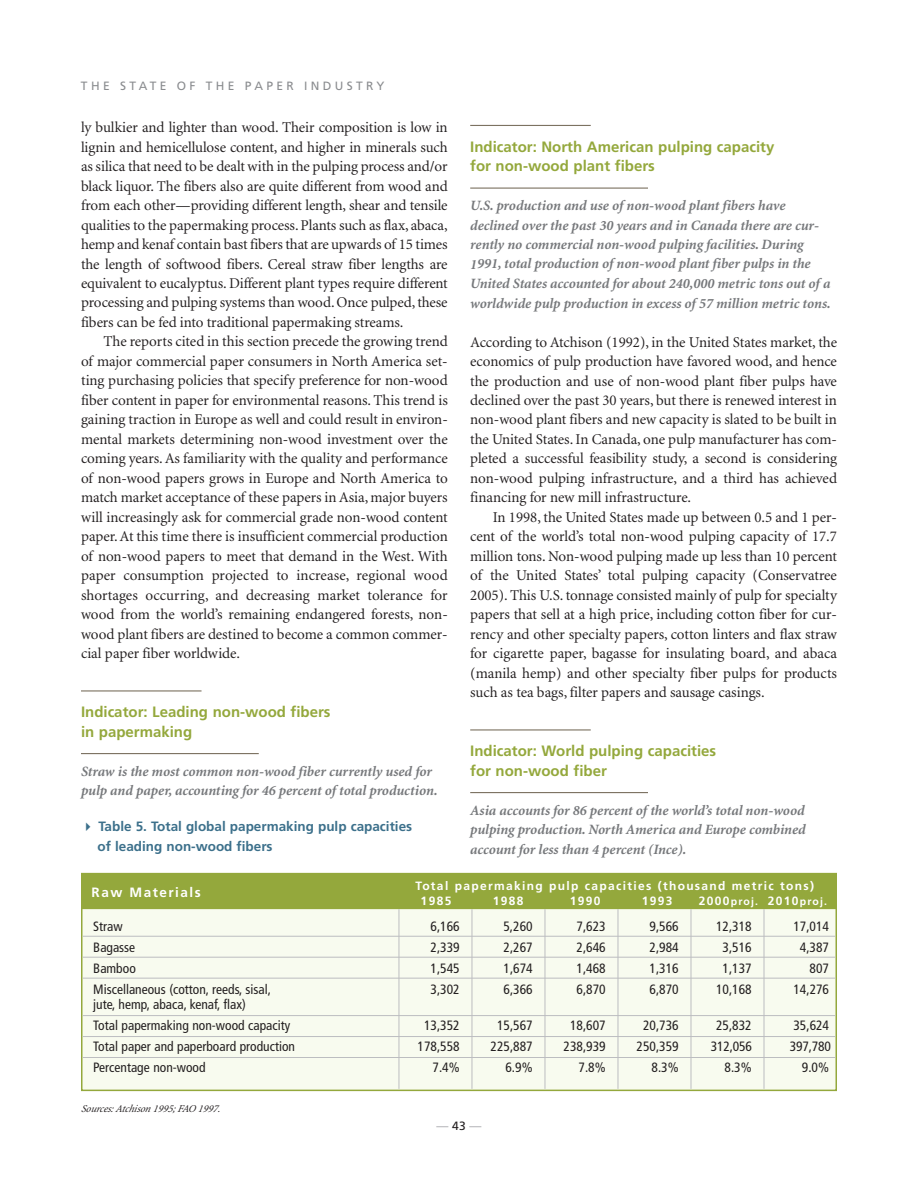
<style>
.page{position:relative;width:918px;height:1188px;background:#fff}
.page>*{position:absolute;margin:0;border:0;box-sizing:border-box;transform-origin:0 0}
.t1{font:15px/19.5px "Minion MM.345.584.11";letter-spacing:-.005em;color:#231f20;text-align:justify}
.t2{font:700 15px/19.5px "Frutiger";color:#94a83c}
.t3{font:14.25px/19.5px "Minion MM It.578.585.11";letter-spacing:-.005em;color:#76787b}
.t4{font:condensed 13.5px/21px "Frutiger";color:#231f20}
.t5{font:700 13.5px/19.5px "Frutiger";color:#3c708b}
.t6{font:700 13.5px "Frutiger";letter-spacing:.11em;color:#fff}
.t7{font:700 12px/15px "Frutiger";letter-spacing:.11em;color:#fff}
.t8{font:12px "Frutiger";letter-spacing:.28em;color:#8a8c8f}
.t9{font:12px "Frutiger";color:#a8a9ad}
.t10{font:italic 10.5px "Minion MM It.345.584.11";color:#231f20}
.t11{font:700 10.5px "Frutiger";letter-spacing:.11em;color:#fff}
.s1{font-size:12px}
.s2{color:#231f20}
</style>
<div class="page">
<hr style="left:81px;top:690px;width:121px;height:2px;background:#7c7261">
<hr style="left:81px;top:753px;width:178px;height:1px;background:#7c7261">
<hr style="left:470px;top:125px;width:121px;height:1px;background:#7c7261">
<hr style="left:470px;top:188px;width:178px;height:1px;background:#7c7261">
<hr style="left:470px;top:729px;width:121px;height:2px;background:#7c7261">
<hr style="left:470px;top:792px;width:178px;height:1px;background:#7c7261">
<div style="left:82px;top:874px;width:754px;height:216px;background:#f8fbef"></div>
<div style="left:81px;top:873px;width:756px;height:218px;border:2px solid #94a83c"></div>
<div style="left:82px;top:874px;width:754px;height:34px;background:#94a83c"></div>
<div style="left:81px;top:874px;width:756px;height:35px;border:2px solid #94a83c"></div>
<hr style="left:83px;top:936px;width:752px;height:1px;background:#bcbdc0">
<hr style="left:83px;top:957px;width:752px;height:1px;background:#bcbdc0">
<hr style="left:83px;top:978px;width:752px;height:1px;background:#bcbdc0">
<hr style="left:83px;top:1015px;width:752px;height:1px;background:#bcbdc0">
<hr style="left:83px;top:1036px;width:752px;height:1px;background:#bcbdc0">
<hr style="left:83px;top:1057px;width:752px;height:1px;background:#bcbdc0">
<hr style="left:399px;top:909px;width:1px;height:180px;background:#bcbdc0">
<hr style="left:472px;top:909px;width:1px;height:180px;background:#bcbdc0">
<hr style="left:545px;top:909px;width:1px;height:180px;background:#bcbdc0">
<hr style="left:618px;top:909px;width:1px;height:180px;background:#bcbdc0">
<hr style="left:691px;top:909px;width:1px;height:180px;background:#bcbdc0">
<hr style="left:764px;top:909px;width:1px;height:180px;background:#bcbdc0">
<p class="t8" style="left:81px;top:81px;width:305px">THE STATE OF THE PAPER INDUSTRY</p>
<p class="t1" style="left:81px;top:119px;width:368px">ly bulkier and lighter than wood. Their composition is low in lignin and hemicellulose content, and higher in minerals such as silica that need to be dealt with in the pulping process and/or black liquor. The fibers also are quite different from wood and from each other—providing different length, shear and tensile qualities to the papermaking process. Plants such as flax, abaca, hemp and kenaf contain bast fibers that are upwards of 15 times the length of softwood fibers. Cereal straw fiber lengths are equivalent to eucalyptus. Different plant types require different processing and pulping systems than wood. Once pulped, these fibers can be fed into traditional papermaking streams.</p>
<p class="t1" style="left:81px;top:333px;width:368px;text-indent:22px">The reports cited in this section precede the growing trend of major commercial paper consumers in North America set&shy;ting purchasing policies that specify preference for non-wood fiber content in paper for environmental reasons. This trend is gaining traction in Europe as well and could result in environ&shy;mental markets determining non-wood investment over the coming years. As familiarity with the quality and performance of non-wood papers grows in Europe and North America to match market acceptance of these papers in Asia, major buyers will increasingly ask for commercial grade non-wood content paper. At this time there is insufficient commercial production of non-wood papers to meet that demand in the West. With paper consumption projected to increase, regional wood shortages occurring, and decreasing market tolerance for wood from the world’s remaining endangered forests, non&shy;wood plant fibers are destined to become a common commer&shy;cial paper fiber worldwide.</p>
<p class="t2" style="left:81px;top:703px;width:251px">Indicator: Leading non-wood fibers in papermaking</p>
<p class="t3" style="left:81px;top:763px;width:358px">Straw is the most common non-wood fiber currently used for pulp and paper, accounting for 46 percent of total production.</p>
<p class="t5" style="left:98px;top:818px;width:316px;text-indent:-17px">✔ Table 5. Total global papermaking pulp capacities of leading non-wood fibers</p>
<p class="t2" style="left:470px;top:138px;width:306px">Indicator: North American pulping capacity for non-wood plant fibers</p>
<p class="t3" style="left:470px;top:197px;width:362px">U.S. production and use of non-wood plant fibers have declined over the past 30 years and in Canada there are cur&shy;rently no commercial non-wood pulping facilities. During 1991, total production of non-wood plant fiber pulps in the United States accounted for about 240,000 metric tons out of a worldwide pulp production in excess of 57 million metric tons.</p>
<p class="t1" style="left:470px;top:333px;width:368px">According to Atchison (1992), in the United States market, the economics of pulp production have favored wood, and hence the production and use of non-wood plant fiber pulps have declined over the past 30 years, but there is renewed interest in non-wood plant fibers and new capacity is slated to be built in the United States. In Canada, one pulp manufacturer has com&shy;pleted a successful feasibility study, a second is considering non-wood pulping infrastructure, and a third has achieved financing for new mill infrastructure.</p>
<p class="t1" style="left:470px;top:509px;width:368px;text-indent:22px">In 1998, the United States made up between 0.5 and 1 per&shy;cent of the world’s total non-wood pulping capacity of 17.7 million tons. Non-wood pulping made up less than 10 percent of the United States’ total pulping capacity (Conservatree 2005). This U.S. tonnage consisted mainly of pulp for specialty papers that sell at a high price, including cotton fiber for cur&shy;rency and other specialty papers, cotton linters and flax straw for cigarette paper, bagasse for insulating board, and abaca (manila hemp) and other specialty fiber pulps for products such as tea bags, filter papers and sausage casings.</p>
<p class="t2" style="left:470px;top:742px;width:248px">Indicator: World pulping capacities for non-wood fiber</p>
<p class="t3" style="left:470px;top:802px;width:337px;text-align:justify">Asia accounts for 86 percent of the world’s total non-wood pulping production. North America and Europe combined account for less than 4 percent (Ince).</p>
<p class="t6" style="left:92px;top:887px;width:111px">Raw Materials</p>
<p class="t7" style="left:421px;top:879px;width:395px;text-indent:-5px">Total papermaking pulp capacities (thousand metric tons)<br>1985</p>
<p class="t7" style="left:493px;top:894px;width:32px">1988</p>
<p class="t7" style="left:570px;top:894px;width:32px">1990</p>
<p class="t7" style="left:642px;top:894px;width:32px">1993</p>
<p class="t11" style="left:699px;top:897px;width:130px"><span class="s1">2000</span>proj. <span class="s1">2010</span>proj.</p>
<p class="t4" style="left:93px;top:916px;width:31px">Straw</p>
<p class="t4" style="left:431px;top:916px;width:31px">6,166</p>
<p class="t4" style="left:504px;top:916px;width:31px">5,260</p>
<p class="t4" style="left:577px;top:916px;width:31px">7,623</p>
<p class="t4" style="left:650px;top:916px;width:31px">9,566</p>
<p class="t4" style="left:716px;top:916px;width:37px">12,318</p>
<p class="t4" style="left:793px;top:916px;width:37px">17,014</p>
<p class="t4" style="left:93px;top:937px;width:43px">Bagasse</p>
<p class="t4" style="left:431px;top:937px;width:31px">2,339</p>
<p class="t4" style="left:504px;top:937px;width:31px">2,267</p>
<p class="t4" style="left:577px;top:937px;width:31px">2,646</p>
<p class="t4" style="left:650px;top:937px;width:31px">2,984</p>
<p class="t4" style="left:723px;top:937px;width:31px">3,516</p>
<p class="t4" style="left:800px;top:937px;width:31px">4,387</p>
<p class="t4" style="left:93px;top:959px;width:44px">Bamboo</p>
<p class="t4" style="left:431px;top:959px;width:31px">1,545</p>
<p class="t4" style="left:504px;top:959px;width:31px">1,674</p>
<p class="t4" style="left:577px;top:959px;width:31px">1,468</p>
<p class="t4" style="left:650px;top:959px;width:31px">1,316</p>
<p class="t4" style="left:723px;top:959px;width:31px">1,137</p>
<p class="t4" style="left:810px;top:959px;width:21px">807</p>
<p class="t4" style="left:93px;top:980px;width:179px">Miscellaneous (cotton, reeds, sisal,</p>
<p class="t4" style="left:431px;top:980px;width:31px">3,302</p>
<p class="t4" style="left:504px;top:980px;width:31px">6,366</p>
<p class="t4" style="left:577px;top:980px;width:31px">6,870</p>
<p class="t4" style="left:650px;top:980px;width:31px">6,870</p>
<p class="t4" style="left:716px;top:980px;width:37px">10,168</p>
<p class="t4" style="left:793px;top:980px;width:37px">14,276</p>
<p class="t4" style="left:93px;top:995px;width:198px">jute, hemp, abaca, kenaf, flax)<br>Total papermaking non-wood capacity</p>
<p class="t4" style="left:424px;top:1016px;width:37px">13,352</p>
<p class="t4" style="left:497px;top:1016px;width:37px">15,567</p>
<p class="t4" style="left:570px;top:1016px;width:37px">18,607</p>
<p class="t4" style="left:643px;top:1016px;width:37px">20,736</p>
<p class="t4" style="left:716px;top:1016px;width:37px">25,832</p>
<p class="t4" style="left:793px;top:1016px;width:37px">35,624</p>
<p class="t4" style="left:93px;top:1037px;width:203px">Total paper and paperboard production</p>
<p class="t4" style="left:418px;top:1037px;width:44px">178,558</p>
<p class="t4" style="left:491px;top:1037px;width:44px">225,887</p>
<p class="t4" style="left:564px;top:1037px;width:44px">238,939</p>
<p class="t4" style="left:637px;top:1037px;width:44px">250,359</p>
<p class="t4" style="left:711px;top:1037px;width:43px">312,056</p>
<p class="t4" style="left:790px;top:1037px;width:43px">397,780</p>
<p class="t4" style="left:93px;top:1058px;width:114px">Percentage non-wood</p>
<p class="t4" style="left:433px;top:1058px;width:29px">7.4%</p>
<p class="t4" style="left:506px;top:1058px;width:29px">6.9%</p>
<p class="t4" style="left:579px;top:1058px;width:29px">7.8%</p>
<p class="t4" style="left:652px;top:1058px;width:29px">8.3%</p>
<p class="t4" style="left:725px;top:1058px;width:29px">8.3%</p>
<p class="t4" style="left:802px;top:1058px;width:29px">9.0%</p>
<p class="t10" style="left:81px;top:1105px;width:143px">Sources: Atchison 1995; FAO 1997.</p>
<p class="t9" style="left:437px;top:1120px;width:46px">— <span class="s2">43</span> —</p>
</div>
